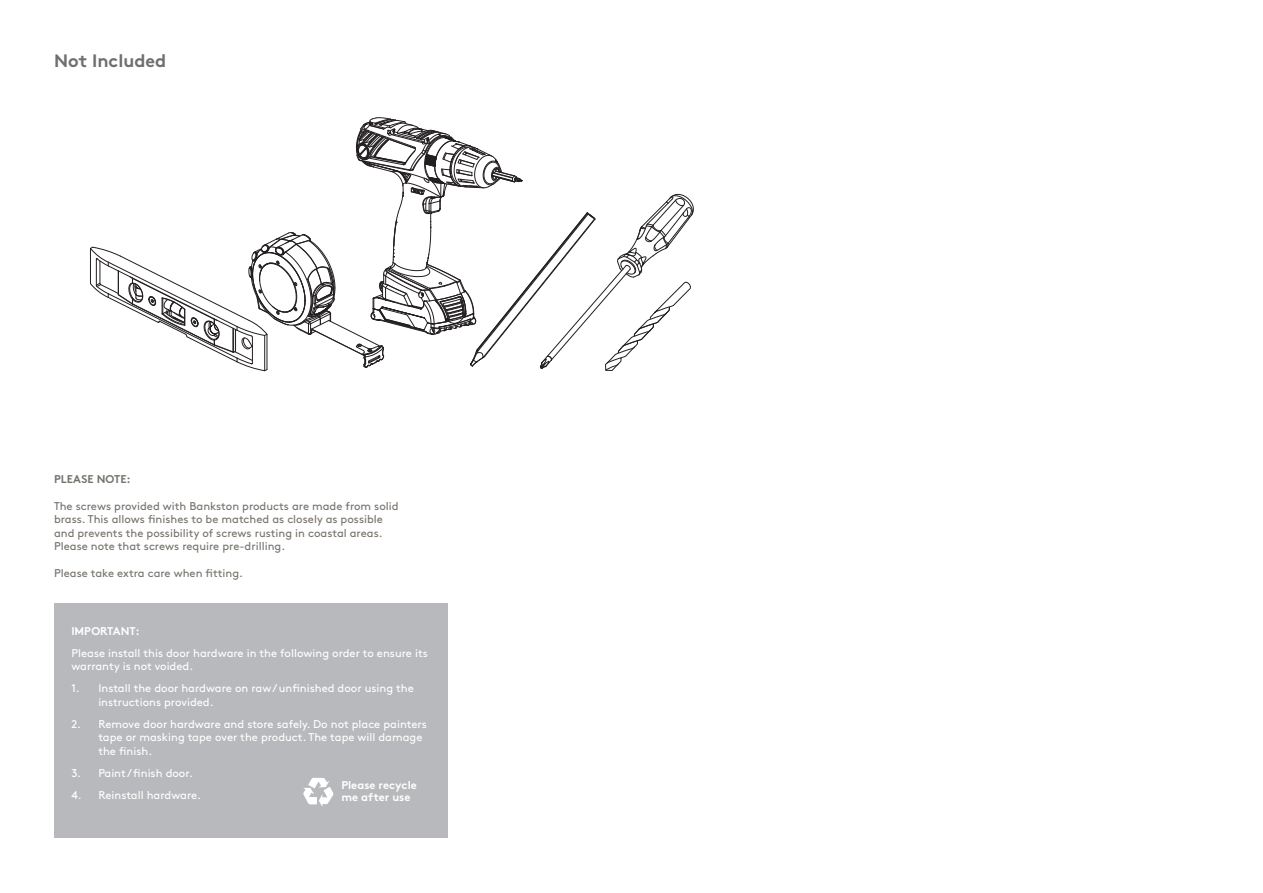
<style>
.page{position:relative;width:1263px;height:893px;background:#fff}
.page>*{position:absolute;margin:0;border:0;box-sizing:border-box;transform-origin:0 0}
.t1{font:700 18px "Brown";color:#6d6f72}
.t2{font:11.25px/13.5px "Brown";color:#fff}
.t3{font:11.25px/13.5px "Brown";color:#77726c}
.t4{font:700 11.25px/12px "Brown";color:#fff}
.t5{font:700 11.25px "Brown";color:#77726c}
</style>
<div class="page">
<svg style="left:90px;top:117px;width:604px;height:255px"></svg>
<div style="left:54px;top:603px;width:393px;height:234px;background:#b8b9bc"></div>
<svg style="left:303px;top:778px;width:30px;height:29px"></svg>
<h1 class="t1" style="left:54px;top:46px;width:114px">Not Included</h1>
<p class="t5" style="left:54px;top:470px;width:78px">PLEASE NOTE:</p>
<p class="t3" style="left:54px;top:498px;width:346px">The screws provided with Bankston products are made from solid brass. This allows finishes to be matched as closely as possible and prevents the possibility of screws rusting in coastal areas.<br>Please note that screws require pre-drilling.</p>
<p class="t3" style="left:54px;top:566px;width:191px">Please take extra care when fitting.</p>
<p class="t4" style="left:71px;top:624px;width:70px">IMPORTANT:</p>
<p class="t2" style="left:71px;top:645px;width:358px">Please install this door hardware in the following order to ensure its warranty is not voided.</p>
<p class="t2" style="left:98px;top:681px;width:317px;text-indent:-27px">1. Install the door hardware on raw / unfinished door using the instructions provided.</p>
<p class="t2" style="left:98px;top:716px;width:330px;text-indent:-27px">2. Remove door hardware and store safely. Do not place painters tape or masking tape over the product. The tape will damage the finish.</p>
<p class="t2" style="left:71px;top:765px;width:123px">3. Paint / finish door.</p>
<p class="t2" style="left:71px;top:787px;width:131px">4. Reinstall hardware.</p>
<p class="t4" style="left:341px;top:778px;width:77px">Please recycle me after use</p>
</div>
